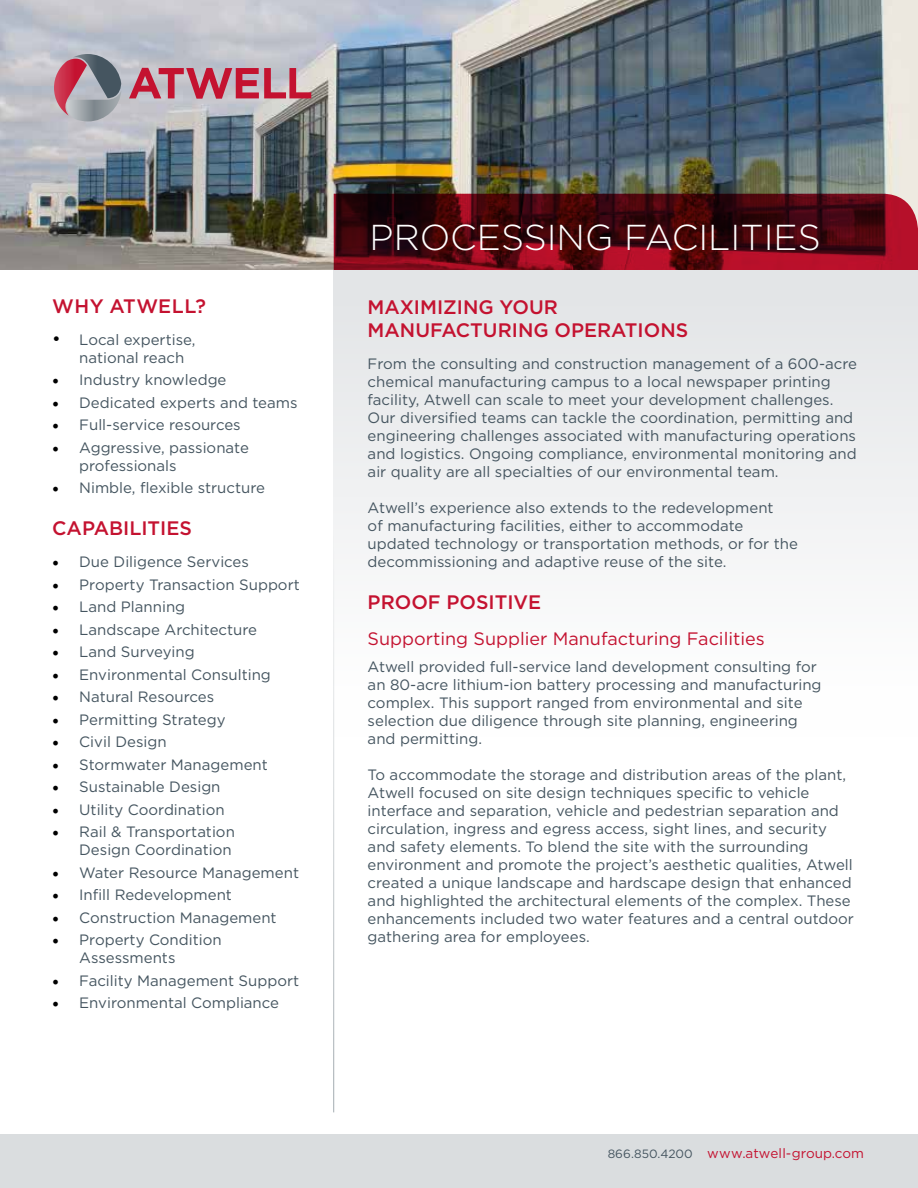
<style>
.page{position:relative;width:918px;height:1188px;background:#fff}
.page>*{position:absolute;margin:0;border:0;box-sizing:border-box;transform-origin:0 0}
.t1{font:300 36px "Gotham";color:#fff}
.t2{font:500 19.5px/23.4px "Gotham";color:#c41230}
.t3{font:500 19.5px "Gotham";letter-spacing:.02em;color:#c41230}
.t4{font:18px "Gotham";color:#c41230}
.t5{font:15px/18px "Gotham";color:#455560}
.t6{font:13.5px "Gotham";color:#c41230}
.s1{font-size:18px;color:#000}
.s2{font-family:"Minion Pro";font-size:18px;color:#000}
.s3{font-size:12px;color:#455560}
</style>
<div class="page">
<img style="left:0;top:0;width:918px;height:270px">
<div style="left:334px;top:270px;width:584px;height:467px;background:linear-gradient(to right,#f1f2f3,#f1f2f3)"></div>
<svg style="left:129px;top:68px;width:182px;height:31px;background:#c47586"></svg>
<img style="left:54px;top:59px;width:12px;height:57px">
<svg style="left:66px;top:54px;width:56px;height:67px;background:#998994"></svg>
<div style="left:0;top:1134px;width:918px;height:54px;background:#dadddf"></div>
<svg style="left:334px;top:194px;width:584px;height:76px;background:#560812"></svg>
<hr style="left:333px;top:270px;width:1px;height:842px;background:#455560">
<h2 class="t3" style="left:52px;top:293px;width:155px">WHY ATWELL?</h2>
<p class="t5" style="left:79px;top:330px;width:118px;text-indent:-27px"><span class="s1">•</span> Local expertise, national reach</p>
<p class="t5" style="left:52px;top:371px;width:176px"><span class="s2">•</span> Industry knowledge</p>
<p class="t5" style="left:52px;top:393px;width:247px"><span class="s2">•</span> Dedicated experts and teams</p>
<p class="t5" style="left:52px;top:416px;width:190px"><span class="s2">•</span> Full-service resources</p>
<p class="t5" style="left:79px;top:438px;width:171px;text-indent:-27px"><span class="s2">•</span> Aggressive, passionate professionals</p>
<p class="t5" style="left:52px;top:479px;width:214px"><span class="s2">•</span> Nimble, flexible structure</p>
<h2 class="t2" style="left:52px;top:516px;width:141px">CAPABILITIES</h2>
<p class="t5" style="left:52px;top:553px;width:198px"><span class="s2">•</span> Due Diligence Services</p>
<p class="t5" style="left:52px;top:575px;width:249px"><span class="s2">•</span> Property Transaction Support</p>
<p class="t5" style="left:52px;top:598px;width:134px"><span class="s2">•</span> Land Planning</p>
<p class="t5" style="left:52px;top:620px;width:206px"><span class="s2">•</span> Landscape Architecture</p>
<p class="t5" style="left:52px;top:643px;width:144px"><span class="s2">•</span> Land Surveying</p>
<p class="t5" style="left:52px;top:665px;width:220px"><span class="s2">•</span> Environmental Consulting</p>
<p class="t5" style="left:52px;top:688px;width:163px"><span class="s2">•</span> Natural Resources</p>
<p class="t5" style="left:52px;top:710px;width:175px"><span class="s2">•</span> Permitting Strategy</p>
<p class="t5" style="left:52px;top:733px;width:116px"><span class="s2">•</span> Civil Design</p>
<p class="t5" style="left:52px;top:755px;width:217px"><span class="s2">•</span> Stormwater Management</p>
<p class="t5" style="left:52px;top:778px;width:170px"><span class="s2">•</span> Sustainable Design</p>
<p class="t5" style="left:52px;top:800px;width:174px"><span class="s2">•</span> Utility Coordination</p>
<p class="t5" style="left:52px;top:823px;width:184px;text-align:right"><span class="s2">•</span> Rail &amp; Transportation<br>Design Coordination</p>
<p class="t5" style="left:52px;top:863px;width:248px"><span class="s2">•</span> Water Resource Management</p>
<p class="t5" style="left:52px;top:886px;width:181px"><span class="s2">•</span> Infill Redevelopment</p>
<p class="t5" style="left:52px;top:908px;width:226px"><span class="s2">•</span> Construction Management</p>
<p class="t5" style="left:79px;top:931px;width:144px;text-indent:-27px"><span class="s2">•</span> Property Condition<br>Assessments</p>
<p class="t5" style="left:52px;top:971px;width:248px"><span class="s2">•</span> Facility Management Support</p>
<p class="t5" style="left:52px;top:994px;width:228px"><span class="s2">•</span> Environmental Compliance</p>
<h1 class="t1" style="left:370px;top:215px;width:453px">PROCESSING FACILITIES</h1>
<h2 class="t2" style="left:368px;top:295px;width:322px">MAXIMIZING YOUR<br>MANUFACTURING OPERATIONS</h2>
<p class="t5" style="left:368px;top:355px;width:491px">From the consulting and construction management of a 600-acre chemical manufacturing campus to a local newspaper printing facility, Atwell can scale to meet your development challenges.<br>Our diversified teams can tackle the coordination, permitting and engineering challenges associated with manufacturing operations and logistics. Ongoing compliance, environmental monitoring and air quality are all specialties of our environmental team.</p>
<p class="t5" style="left:368px;top:499px;width:432px">Atwell’s experience also extends to the redevelopment<br>of manufacturing facilities, either to accommodate updated technology or transportation methods, or for the decommissioning and adaptive reuse of the site.</p>
<h2 class="t2" style="left:368px;top:590px;width:175px">PROOF POSITIVE</h2>
<p class="t4" style="left:368px;top:627px;width:399px">Supporting Supplier Manufacturing Facilities</p>
<p class="t5" style="left:368px;top:657px;width:455px">Atwell provided full-service land development consulting for an 80-acre lithium-ion battery processing and manufacturing complex. This support ranged from environmental and site selection due diligence through site planning, engineering and permitting.</p>
<p class="t5" style="left:368px;top:765px;width:488px">To accommodate the storage and distribution areas of the plant, Atwell focused on site design techniques specific to vehicle interface and separation, vehicle and pedestrian separation and circulation, ingress and egress access, sight lines, and security and safety elements. To blend the site with the surrounding environment and promote the project’s aesthetic qualities, Atwell created a unique landscape and hardscape design that enhanced and highlighted the architectural elements of the complex. These enhancements included two water features and a central outdoor gathering area for employees.</p>
<p class="t6" style="left:608px;top:1145px;width:258px"><span class="s3">866.850.4200</span> www.atwell-group.com</p>
</div>
